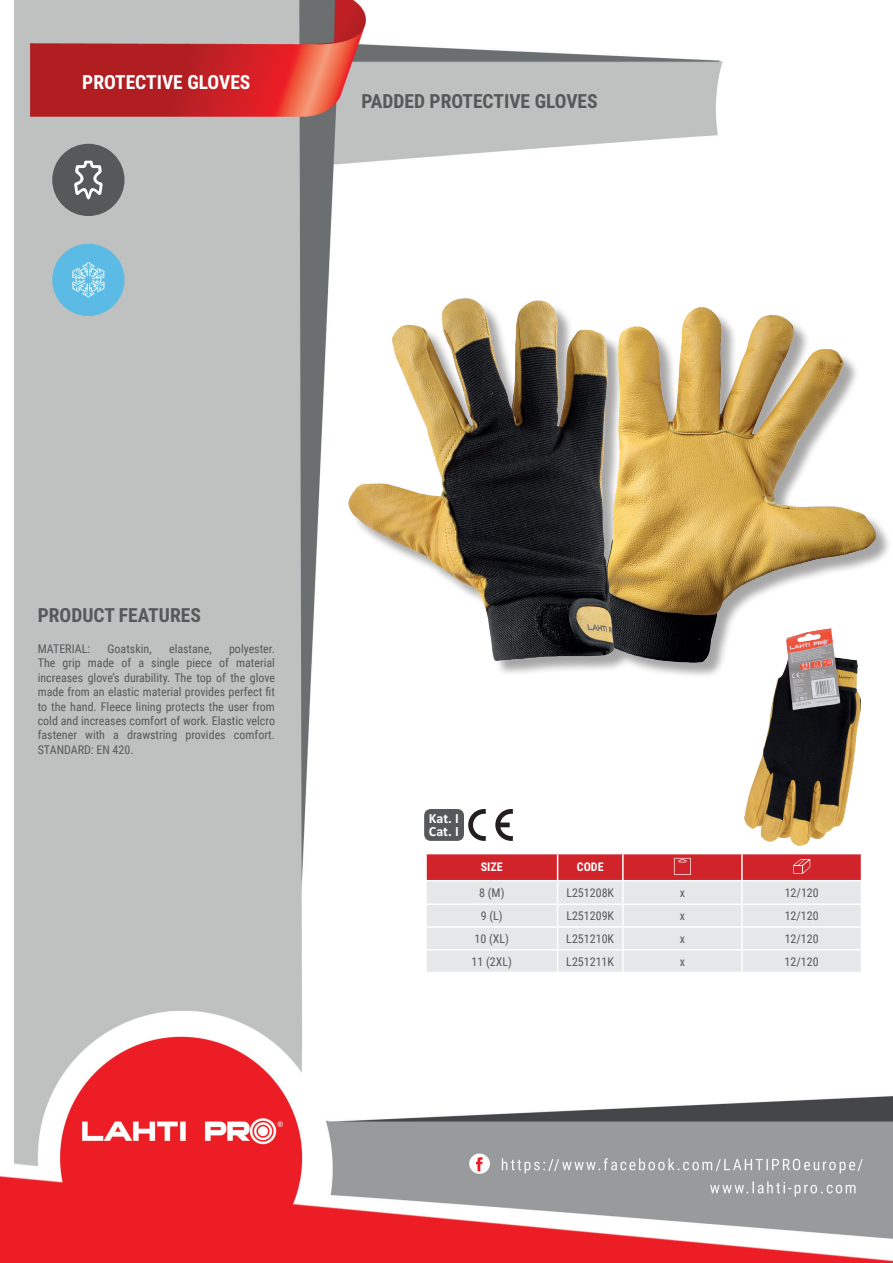
<style>
.page{position:relative;width:893px;height:1263px;background:#fff}
.page>*{position:absolute;margin:0;border:0;box-sizing:border-box;transform-origin:0 0}
.t1{font:700 19.5px "Roboto Condensed";color:#57585a}
.t2{font:700 19.5px "Roboto Condensed";color:#fff}
.t3{font:700 14.1px/12.9px "Calibri Profix";color:#fff}
.t4{font:12px/14.4px "Roboto Condensed";color:#57585a;text-align:justify}
.t5{font:700 12px "Roboto Condensed";color:#fff}
</style>
<div class="page">
<img style="left:0;top:0;width:893px;height:1263px">
<div style="left:52px;top:144px;width:73px;height:72px;background:#57585a;border-radius:50%"></div>
<div style="left:52px;top:244px;width:73px;height:72px;background:#5bbbe4;border-radius:50%"></div>
<div style="left:351px;top:301px;width:541px;height:378px;background:#231f20;opacity:.4"></div>
<img style="left:349px;top:299px;width:527px;height:363px">
<img style="left:744px;top:628px;width:116px;height:217px">
<hr style="left:425px;top:854px;width:2px;height:26px;background:#fff">
<hr style="left:425px;top:881px;width:2px;height:22px;background:#fff">
<hr style="left:425px;top:905px;width:2px;height:21px;background:#fff">
<hr style="left:425px;top:928px;width:2px;height:21px;background:#fff">
<hr style="left:425px;top:950px;width:2px;height:22px;background:#fff">
<hr style="left:425px;top:853px;width:133px;height:1px;background:#fff">
<hr style="left:425px;top:880px;width:133px;height:1px;background:#fff">
<hr style="left:425px;top:903px;width:133px;height:2px;background:#fff">
<hr style="left:425px;top:926px;width:133px;height:2px;background:#fff">
<hr style="left:425px;top:949px;width:133px;height:1px;background:#fff">
<hr style="left:425px;top:972px;width:133px;height:1px;background:#fff">
<hr style="left:558px;top:972px;width:65px;height:1px;background:#fff">
<hr style="left:623px;top:972px;width:119px;height:1px;background:#fff">
<hr style="left:742px;top:972px;width:120px;height:1px;background:#fff">
<svg style="left:426px;top:853px;width:436px;height:119px;background:#e3c0c3"></svg>
<div style="left:424px;top:809px;width:40px;height:32px;background:#57585a;border-radius:7px"></div>
<svg style="left:495px;top:809px;width:18px;height:32px"></svg>
<svg style="left:468px;top:809px;width:18px;height:32px"></svg>
<svg style="left:74px;top:160px;width:29px;height:40px"></svg>
<svg style="left:72px;top:262px;width:33px;height:35px"></svg>
<h1 class="t2" style="left:82px;top:69px;width:170px">PROTECTIVE GLOVES</h1>
<h1 class="t1" style="left:361px;top:88px;width:238px">PADDED PROTECTIVE GLOVES</h1>
<h1 class="t1" style="left:38px;top:601px;width:165px">PRODUCT FEATURES</h1>
<p class="t4" style="left:38px;top:641px;width:54px">MATERIAL:</p>
<p class="t4" style="left:108px;top:641px;width:46px">Goatskin,</p>
<p class="t4" style="left:169px;top:641px;width:44px">elastane,</p>
<p class="t4" style="left:38px;top:641px;width:239px;text-indent:191px">polyester.<br>The grip made of a single piece of material increases glove’s durability. The top of the glove made from an elastic material provides perfect fit to the hand. Fleece lining protects the user from cold and increases comfort of work. Elastic velcro fastener with a drawstring provides comfort.<br>STANDARD: EN 420.</p>
<p class="t3" style="left:429px;top:811px;width:32px">Kat. I<br>Cat. I</p>
<p class="t5" style="left:481px;top:859px;width:23px">SIZE</p>
<p class="t5" style="left:577px;top:859px;width:28px">CODE</p>
<p class="t4" style="left:479px;top:885px;width:27px">8 (M)</p>
<p class="t4" style="left:566px;top:885px;width:49px">L251208K</p>
<p class="t4" style="left:680px;top:885px;width:7px">x</p>
<p class="t4" style="left:785px;top:885px;width:36px">12/120</p>
<p class="t4" style="left:481px;top:908px;width:23px">9 (L)</p>
<p class="t4" style="left:566px;top:908px;width:49px">L251209K</p>
<p class="t4" style="left:680px;top:908px;width:7px">x</p>
<p class="t4" style="left:785px;top:908px;width:36px">12/120</p>
<p class="t4" style="left:475px;top:931px;width:36px">10 (XL)</p>
<p class="t4" style="left:566px;top:931px;width:49px">L251210K</p>
<p class="t4" style="left:680px;top:931px;width:7px">x</p>
<p class="t4" style="left:785px;top:931px;width:36px">12/120</p>
<p class="t4" style="left:472px;top:954px;width:42px">11 (2XL)</p>
<p class="t4" style="left:566px;top:954px;width:49px">L251211K</p>
<p class="t4" style="left:680px;top:954px;width:7px">x</p>
<p class="t4" style="left:785px;top:954px;width:36px">12/120</p>
</div>
